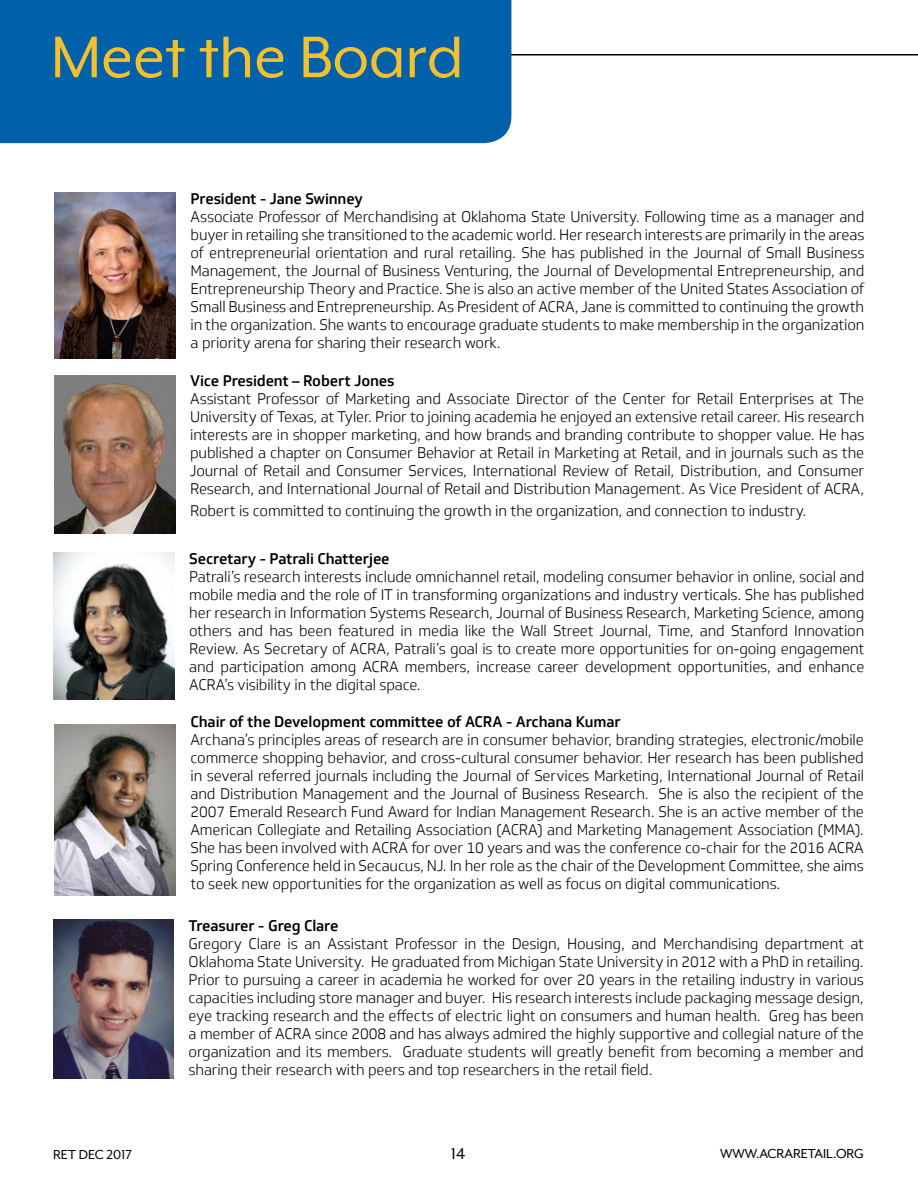
<style>
.page{position:relative;width:918px;height:1188px;background:#fff}
.page>*{position:absolute;margin:0;border:0;box-sizing:border-box;transform-origin:0 0}
.t1{font:67.5px "Mr Eaves XL Mod OT";color:#f3c130}
.t2{font:18px "Mr Eaves XL Mod OT";color:#000}
.t3{font:300 15px/18px "Soleto";letter-spacing:-.01em;color:#000;text-align:justify}
.t4{font:500 15px "Soleto";letter-spacing:-.01em;color:#000}
.t5{font:15px "Mr Eaves XL Mod OT";color:#000}
</style>
<div class="page">
<hr style="left:0;top:54px;width:918px;height:2px;background:#000">
<div style="left:0;top:0;width:511px;height:143px;background:#0060a9"></div>
<img style="left:54px;top:193px;width:122px;height:165px">
<img style="left:54px;top:376px;width:121px;height:158px">
<img style="left:54px;top:552px;width:120px;height:147px">
<img style="left:55px;top:725px;width:121px;height:171px">
<img style="left:54px;top:920px;width:120px;height:158px">
<h1 class="t1" style="left:51px;top:23px;width:414px">Meet the Board</h1>
<p class="t4" style="left:191px;top:190px;width:174px">President - Jane Swinney</p>
<p class="t3" style="left:191px;top:208px;width:675px">Associate Professor of Merchandising at Oklahoma State University. Following time as a manager and buyer in retailing she transitioned to the academic world. Her research interests are primarily in the areas of entrepreneurial orientation and rural retailing. She has published in the Journal of Small Business Management, the Journal of Business Venturing, the Journal of Developmental Entrepreneurship, and Entrepreneurship Theory and Practice. She is also an active member of the United States Association of Small Business and Entrepreneurship. As President of ACRA, Jane is committed to continuing the growth in the organization. She wants to encourage graduate students to make membership in the organization a priority arena for sharing their research work.</p>
<p class="t4" style="left:190px;top:372px;width:206px">Vice President – Robert Jones</p>
<p class="t3" style="left:190px;top:390px;width:676px">Assistant Professor of Marketing and Associate Director of the Center for Retail Enterprises at The University of Texas, at Tyler. Prior to joining academia he enjoyed an extensive retail career. His research interests are in shopper marketing, and how brands and branding contribute to shopper value. He has published a chapter on Consumer Behavior at Retail in Marketing at Retail, and in journals such as the Journal of Retail and Consumer Services, International Review of Retail, Distribution, and Consumer Research, and International Journal of Retail and Distribution Management. As Vice President of ACRA,</p>
<p class="t3" style="left:190px;top:502px;width:618px">Robert is committed to continuing the growth in the organization, and connection to industry.</p>
<p class="t4" style="left:189px;top:549px;width:202px">Secretary - Patrali Chatterjee</p>
<p class="t3" style="left:189px;top:568px;width:677px">Patrali’s research interests include omnichannel retail, modeling consumer behavior in online, social and mobile media and the role of IT in transforming organizations and industry verticals. She has published her research in Information Systems Research, Journal of Business Research, Marketing Science, among others and has been featured in media like the Wall Street Journal, Time, and Stanford Innovation Review. As Secretary of ACRA, Patrali’s goal is to create more opportunities for on-going engagement and participation among ACRA members, increase career development opportunities, and enhance ACRA’s visibility in the digital space.</p>
<p class="t4" style="left:191px;top:712px;width:432px">Chair of the Development committee of ACRA - Archana Kumar</p>
<p class="t3" style="left:191px;top:731px;width:675px">Archana’s principles areas of research are in consumer behavior, branding strategies, electronic/mobile commerce shopping behavior, and cross-cultural consumer behavior. Her research has been published in several referred journals including the Journal of Services Marketing, International Journal of Retail and Distribution Management and the Journal of Business Research. She is also the recipient of the 2007 Emerald Research Fund Award for Indian Management Research. She is an active member of the American Collegiate and Retailing Association (ACRA) and Marketing Management Association (MMA).<br>She has been involved with ACRA for over 10 years and was the conference co-chair for the 2016 ACRA Spring Conference held in Secaucus, NJ. In her role as the chair of the Development Committee, she aims to seek new opportunities for the organization as well as focus on digital communications.</p>
<p class="t4" style="left:189px;top:916px;width:151px">Treasurer - Greg Clare</p>
<p class="t3" style="left:189px;top:935px;width:677px">Gregory Clare is an Assistant Professor in the Design, Housing, and Merchandising department at Oklahoma State University. He graduated from Michigan State University in 2012 with a PhD in retailing.<br>Prior to pursuing a career in academia he worked for over 20 years in the retailing industry in various capacities including store manager and buyer. His research interests include packaging message design, eye tracking research and the effects of electric light on consumers and human health. Greg has been a member of ACRA since 2008 and has always admired the highly supportive and collegial nature of the organization and its members. Graduate students will greatly benefit from becoming a member and sharing their research with peers and top researchers in the retail field.</p>
<p class="t5" style="left:53px;top:1147px;width:80px">RET DEC 2017</p>
<p class="t2" style="left:451px;top:1144px;width:15px">14</p>
<p class="t5" style="left:720px;top:1146px;width:145px">WWW.ACRARETAIL.ORG</p>
</div>
